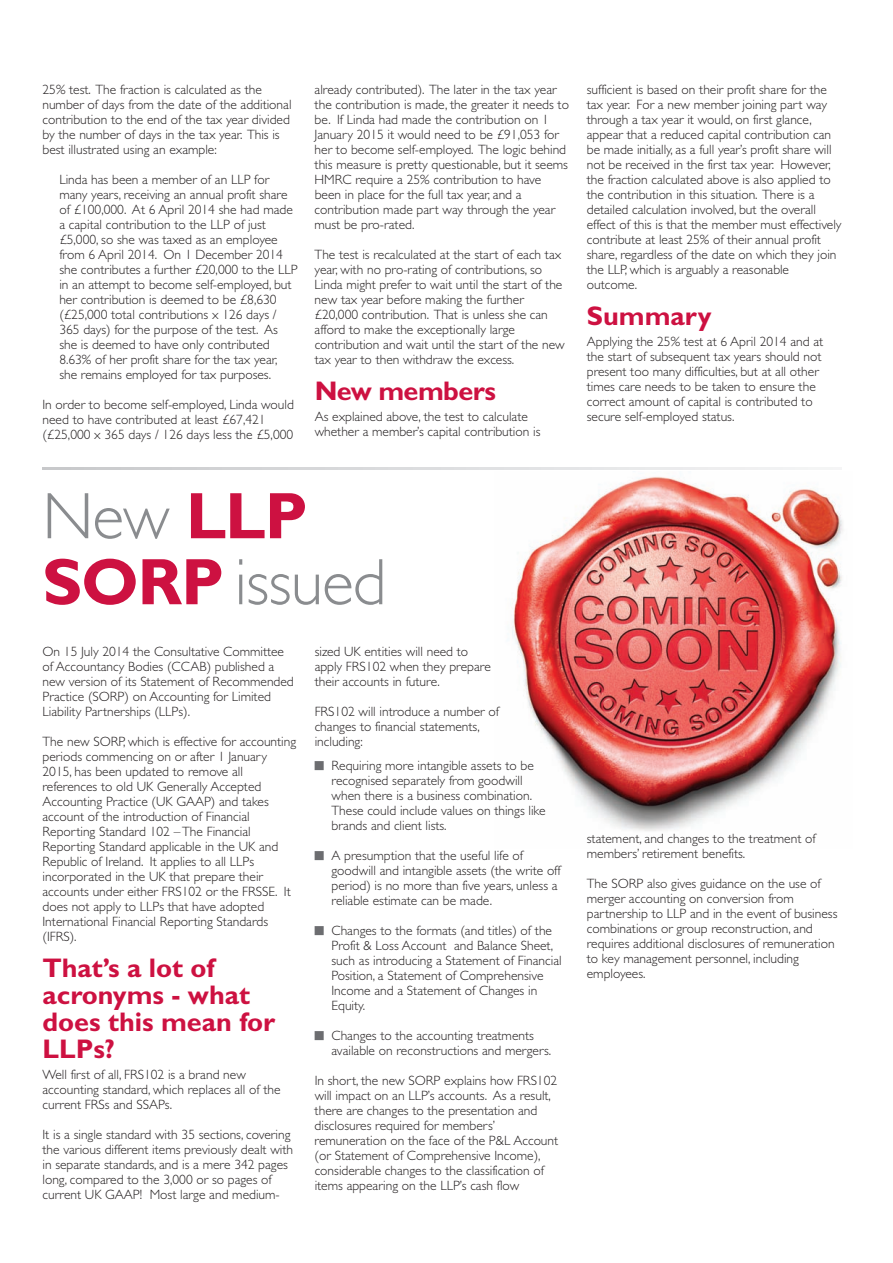
<style>
.page{position:relative;width:893px;height:1263px;background:#fff}
.page>*{position:absolute;margin:0;border:0;box-sizing:border-box;transform-origin:0 0}
.t1{font:300 66px/66px "Gill Sans";letter-spacing:-.015em;color:#8a8c8f}
.t2{font:700 27px/27px "Gill Sans";color:#cd1141}
.t3{font:700 27px "Gill Sans";letter-spacing:-.02em;color:#cd1141}
.t4{font:300 13.5px/15px "Gill Sans";color:#231f20}
.s1{font-weight:700;color:#cd1141}
</style>
<div class="page">
<img style="left:512px;top:476px;width:331px;height:355px">
<svg style="left:43px;top:468px;width:790px;height:1px"></svg>
<p class="t4" style="left:43px;top:83px;width:251px">25% test. The fraction is calculated as the number of days from the date of the additional contribution to the end of the tax year divided by the number of days in the tax year. This is best illustrated using an example:</p>
<p class="t4" style="left:59px;top:173px;width:240px">Linda has been a member of an LLP for many years, receiving an annual profit share of £100,000. At 6 April 2014 she had made a capital contribution to the LLP of just £5,000, so she was taxed as an employee from 6 April 2014. On 1 December 2014 she contributes a further £20,000 to the LLP in an attempt to become self-employed, but her contribution is deemed to be £8,630 (£25,000 total contributions x 126 days / 365 days) for the purpose of the test. As she is deemed to have only contributed 8.63% of her profit share for the tax year, she remains employed for tax purposes.</p>
<p class="t4" style="left:42px;top:398px;width:253px">In order to become self-employed, Linda would need to have contributed at least £67,421 (£25,000 x 365 days / 126 days less the £5,000</p>
<p class="t4" style="left:315px;top:83px;width:256px">already contributed). The later in the tax year the contribution is made, the greater it needs to be. If Linda had made the contribution on 1<br>January 2015 it would need to be £91,053 for her to become self-employed. The logic behind this measure is pretty questionable, but it seems HMRC require a 25% contribution to have been in place for the full tax year, and a contribution made part way through the year must be pro-rated.</p>
<p class="t4" style="left:315px;top:248px;width:252px">The test is recalculated at the start of each tax year, with no pro-rating of contributions, so Linda might prefer to wait until the start of the new tax year before making the further £20,000 contribution. That is unless she can afford to make the exceptionally large contribution and wait until the start of the new tax year to then withdraw the excess.</p>
<h2 class="t3" style="left:315px;top:381px;width:183px">New members</h2>
<p class="t4" style="left:315px;top:410px;width:227px">As explained above, the test to calculate whether a member’s capital contribution is</p>
<p class="t4" style="left:587px;top:83px;width:256px">sufficient is based on their profit share for the tax year. For a new member joining part way through a tax year it would, on first glance, appear that a reduced capital contribution can be made initially, as a full year’s profit share will not be received in the first tax year. However, the fraction calculated above is also applied to the contribution in this situation. There is a detailed calculation involved, but the overall effect of this is that the member must effectively contribute at least 25% of their annual profit share, regardless of the date on which they join the LLP, which is arguably a reasonable outcome.</p>
<h2 class="t2" style="left:587px;top:305px;width:126px">Summary</h2>
<p class="t4" style="left:587px;top:335px;width:238px">Applying the 25% test at 6 April 2014 and at the start of subsequent tax years should not present too many difficulties, but at all other times care needs to be taken to ensure the correct amount of capital is contributed to secure self-employed status.</p>
<h1 class="t1" style="left:43px;top:489px;width:345px">New <span class="s1">LLP<br>SORP</span> issued</h1>
<p class="t4" style="left:42px;top:645px;width:253px">On 15 July 2014 the Consultative Committee of Accountancy Bodies (CCAB) published a new version of its Statement of Recommended Practice (SORP) on Accounting for Limited Liability Partnerships (LLPs).</p>
<p class="t4" style="left:42px;top:735px;width:255px">The new SORP, which is effective for accounting periods commencing on or after 1 January 2015, has been updated to remove all references to old UK Generally Accepted Accounting Practice (UK GAAP) and takes account of the introduction of Financial Reporting Standard 102 – The Financial Reporting Standard applicable in the UK and Republic of Ireland. It applies to all LLPs incorporated in the UK that prepare their accounts under either FRS102 or the FRSSE. It does not apply to LLPs that have adopted International Financial Reporting Standards (IFRS).</p>
<h2 class="t2" style="left:43px;top:956px;width:234px">That’s a lot of acronyms - what does this mean for<br>LLPs?</h2>
<p class="t4" style="left:43px;top:1068px;width:240px">Well first of all, FRS102 is a brand new accounting standard, which replaces all of the current FRSs and SSAPs.</p>
<p class="t4" style="left:43px;top:1128px;width:252px">It is a single standard with 35 sections, covering the various different items previously dealt with in separate standards, and is a mere 342 pages long, compared to the 3,000 or so pages of current UK GAAP! Most large and medium-</p>
<p class="t4" style="left:315px;top:645px;width:178px">sized UK entities will need to apply FRS102 when they prepare their accounts in future.</p>
<p class="t4" style="left:315px;top:705px;width:186px">FRS102 will introduce a number of changes to financial statements, including:</p>
<p class="t4" style="left:332px;top:759px;width:216px">Requiring more intangible assets to be recognised separately from goodwill when there is a business combination.<br>These could include values on things like brands and client lists.</p>
<p class="t4" style="left:332px;top:849px;width:231px">A presumption that the useful life of goodwill and intangible assets (the write off period) is no more than five years, unless a reliable estimate can be made.</p>
<p class="t4" style="left:332px;top:924px;width:232px">Changes to the formats (and titles) of the Profit &amp; Loss Account and Balance Sheet, such as introducing a Statement of Financial Position, a Statement of Comprehensive Income and a Statement of Changes in Equity.</p>
<p class="t4" style="left:332px;top:1029px;width:221px">Changes to the accounting treatments available on reconstructions and mergers.</p>
<p class="t4" style="left:315px;top:1074px;width:245px">In short, the new SORP explains how FRS102 will impact on an LLP’s accounts. As a result, there are changes to the presentation and disclosures required for members’ remuneration on the face of the P&amp;L Account (or Statement of Comprehensive Income), considerable changes to the classification of items appearing on the LLP’s cash flow</p>
<p class="t4" style="left:587px;top:832px;width:230px">statement, and changes to the treatment of members’ retirement benefits.</p>
<p class="t4" style="left:587px;top:877px;width:252px">The SORP also gives guidance on the use of merger accounting on conversion from partnership to LLP and in the event of business combinations or group reconstruction, and requires additional disclosures of remuneration to key management personnel, including employees.</p>
</div>
